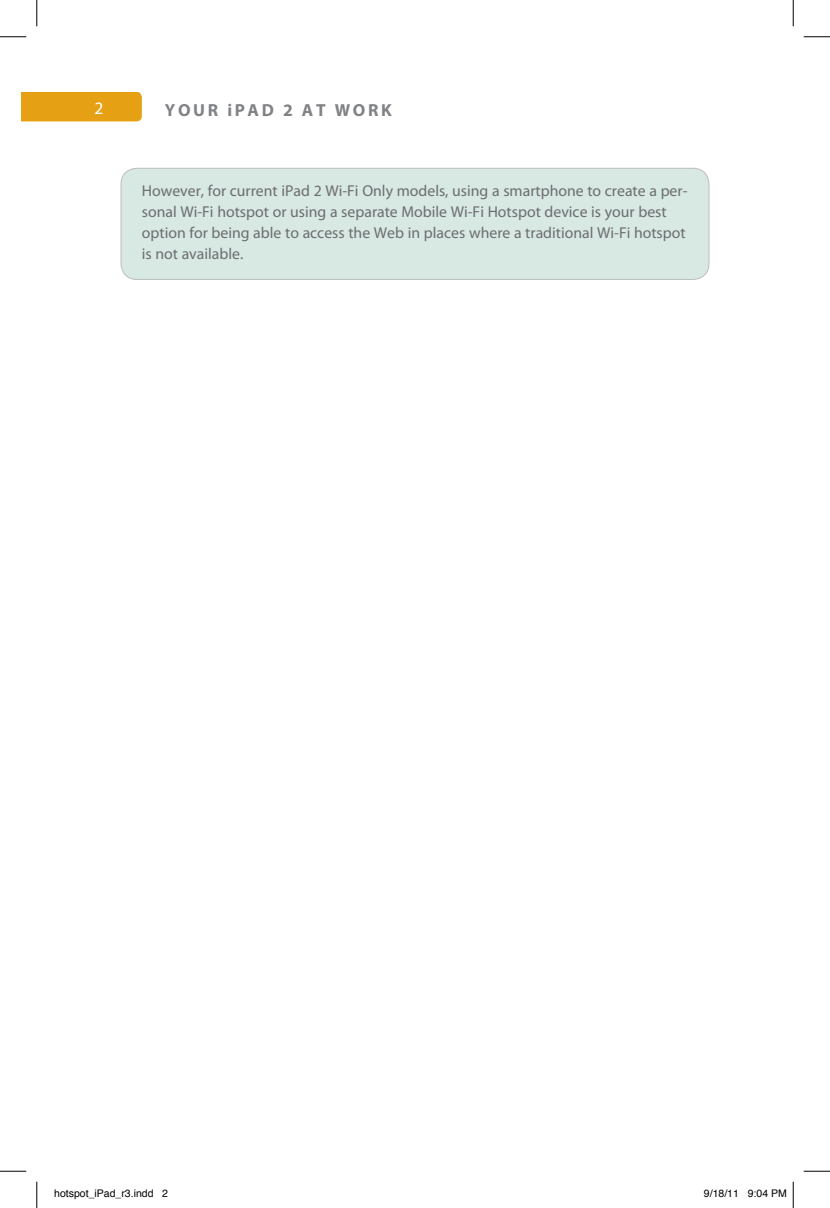
<style>
.page{position:relative;width:830px;height:1208px;background:#fff}
.page>*{position:absolute;margin:0;border:0;box-sizing:border-box;transform-origin:0 0}
.Running_Head_Verso{font:700 17.5px "Myriad Pro";letter-spacing:.15em;color:#808285}
.t1{font:17.5px "Myriad Pro";color:#fff}
.NOX{font:15.75px/21px "Myriad Pro";color:#6c6d70}
.t2{font:10.5px "Helvetica";color:#000}
</style>
<div class="page">
<div style="left:21px;top:92px;width:121px;height:29px;background:#e6a014"></div>
<div style="left:121px;top:168px;width:588px;height:111px;background:#d8e8e3;border-radius:16px"></div>
<div style="left:121px;top:168px;width:588px;height:112px;border:1px solid #bcbdc0;border-radius:16px"></div>
<svg style="left:0;top:36px;width:26px;height:1px"></svg>
<svg style="left:803px;top:36px;width:27px;height:1px"></svg>
<svg style="left:0;top:1170px;width:26px;height:1px"></svg>
<svg style="left:803px;top:1170px;width:27px;height:1px"></svg>
<svg style="left:36px;top:0;width:1px;height:26px"></svg>
<svg style="left:36px;top:1181px;width:1px;height:27px"></svg>
<svg style="left:792px;top:0;width:1px;height:26px"></svg>
<svg style="left:792px;top:1181px;width:1px;height:27px"></svg>
<p class="t1" style="left:94px;top:97px;width:10px">2</p>
<p class="Running_Head_Verso" style="left:165px;top:99px;width:228px">YOUR iPAD 2 AT WORK</p>
<p class="NOX" style="left:142px;top:180px;width:547px">However, for current iPad 2 Wi-Fi Only models, using a smartphone to create a per&shy;sonal Wi-Fi hotspot or using a separate Mobile Wi-Fi Hotspot device is your best option for being able to access the Web in places where a traditional Wi-Fi hotspot is not available.</p>
<p class="t2" style="left:54px;top:1185px;width:115px">hotspot_iPad_r3.indd 2</p>
<p class="t2" style="left:704px;top:1185px;width:84px">9/18/11 9:04 PM</p>
</div>
